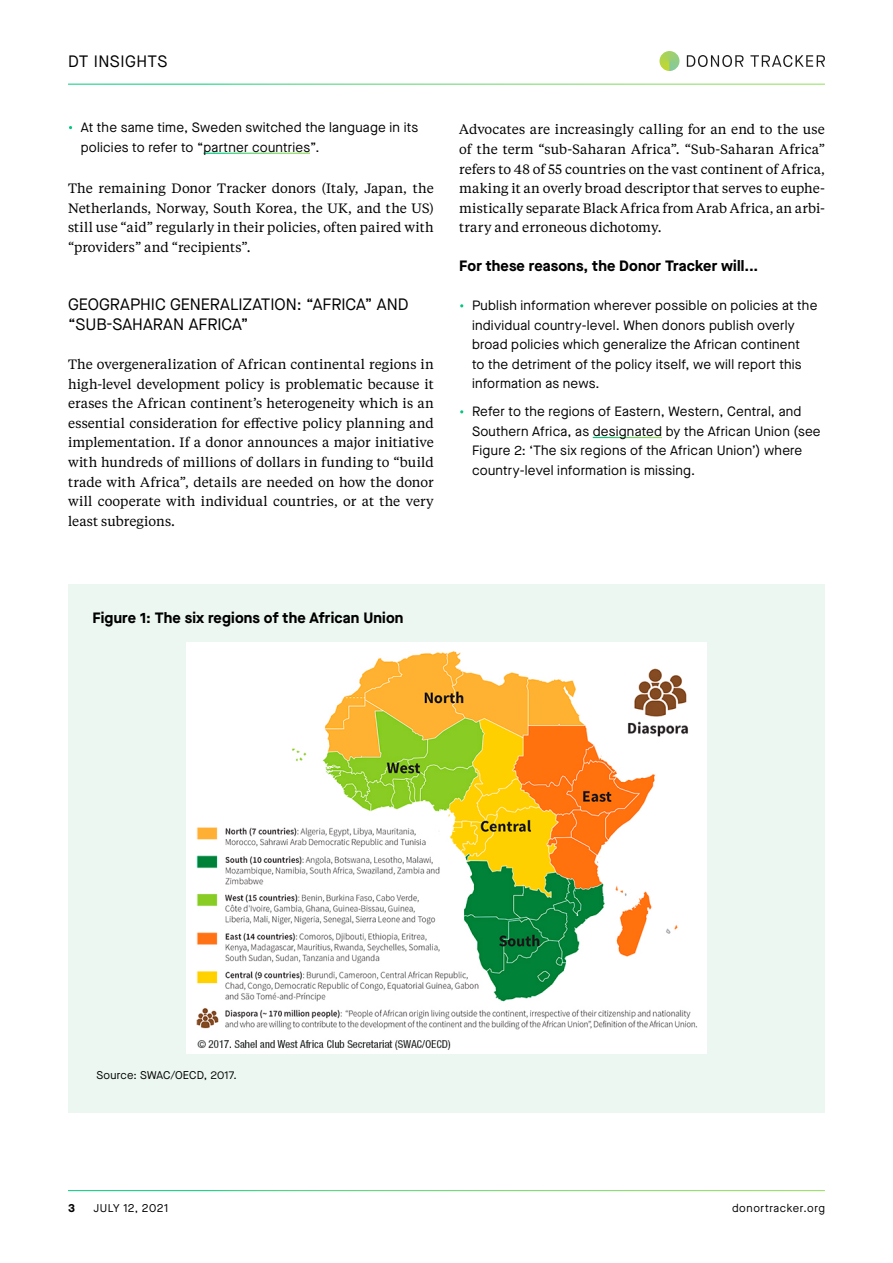
<style>
.page{position:relative;width:893px;height:1263px;background:#fff}
.page>*{position:absolute;margin:0;border:0;box-sizing:border-box;transform-origin:0 0}
.t1{font:16.5px/19.5px "Maison Neue";color:#000}
.t2{font:16.5px "Maison Neue";letter-spacing:.025em;color:#000}
.t3{font:700 15px "Maison Neue";letter-spacing:.01em;color:#000}
.t4{font:13.5px/19.5px "Tiempos Text";letter-spacing:.005em;color:#000;text-align:justify}
.t5{font:13.5px/19.5px "Maison Neue";letter-spacing:.015em;color:#000}
.t6{font:11.25px "Maison Neue";letter-spacing:.025em;color:#000}
.t7{font:11.25px "Maison Neue";letter-spacing:.055em;color:#000}
.t8{font:700 11.25px "Maison Neue";color:#000}
.s1{font-weight:700;font-size:12.3px;color:#fff}
</style>
<div class="page">
<img style="left:659px;top:51px;width:20px;height:20px;border-radius:10px">
<svg style="left:687px;top:55px;width:57px;height:12px"></svg>
<svg style="left:750px;top:55px;width:75px;height:12px"></svg>
<div style="left:68px;top:584px;width:757px;height:528px;background:#ebf7f0"></div>
<img style="left:186px;top:643px;width:521px;height:410px">
<p class="t2" style="left:68px;top:50px;width:101px">DT INSIGHTS</p>
<p class="t5" style="left:81px;top:118px;width:339px;text-indent:-13px"><span class="s1">•</span> At the same time, Sweden switched the language in its policies to refer to “partner countries”.</p>
<p class="t4" style="left:68px;top:178px;width:367px">The remaining Donor Tracker donors (Italy, Japan, the Netherlands, Norway, South Korea, the UK, and the US) still use “aid” regularly in their policies, often paired with “providers” and “recipients”.</p>
<p class="t1" style="left:68px;top:295px;width:342px">GEOGRAPHIC GENERALIZATION: “AFRICA” AND “SUB-SAHARAN AFRICA”</p>
<p class="t4" style="left:68px;top:354px;width:367px">The overgeneralization of African continental regions in high-level development policy is problematic because it erases the African continent’s heterogeneity which is an essential consideration for effective policy planning and implementation. If a donor announces a major initiative with hundreds of millions of dollars in funding to “build trade with Africa”, details are needed on how the donor will cooperate with individual countries, or at the very least subregions.</p>
<p class="t4" style="left:459px;top:119px;width:367px">Advocates are increasingly calling for an end to the use of the term “sub-Saharan Africa”. “Sub-Saharan Africa” refers to 48 of 55 countries on the vast continent of Africa, making it an overly broad descriptor that serves to euphe&shy;mistically separate Black Africa from Arab Africa, an arbi&shy;trary and erroneous dichotomy.</p>
<p class="t3" style="left:459px;top:255px;width:301px">For these reasons, the Donor Tracker will...</p>
<p class="t5" style="left:472px;top:296px;width:347px;text-indent:-13px"><span class="s1">•</span> Publish information wherever possible on policies at the individual country-level. When donors publish overly broad policies which generalize the African continent<br>to the detriment of the policy itself, we will report this information as news.</p>
<p class="t5" style="left:472px;top:402px;width:350px;text-indent:-13px"><span class="s1">•</span> Refer to the regions of Eastern, Western, Central, and Southern Africa, as designated by the African Union (see Figure 2: ‘The six regions of the African Union’) where country-level information is missing.</p>
<p class="t3" style="left:92px;top:607px;width:312px">Figure 1: The six regions of the African Union</p>
<p class="t6" style="left:97px;top:1068px;width:142px">Source: SWAC/OECD, 2017.</p>
<p class="t8" style="left:68px;top:1200px;width:8px">3</p>
<p class="t6" style="left:94px;top:1200px;width:76px">JULY 12, 2021</p>
<p class="t7" style="left:732px;top:1200px;width:94px">donortracker.org</p>
</div>
